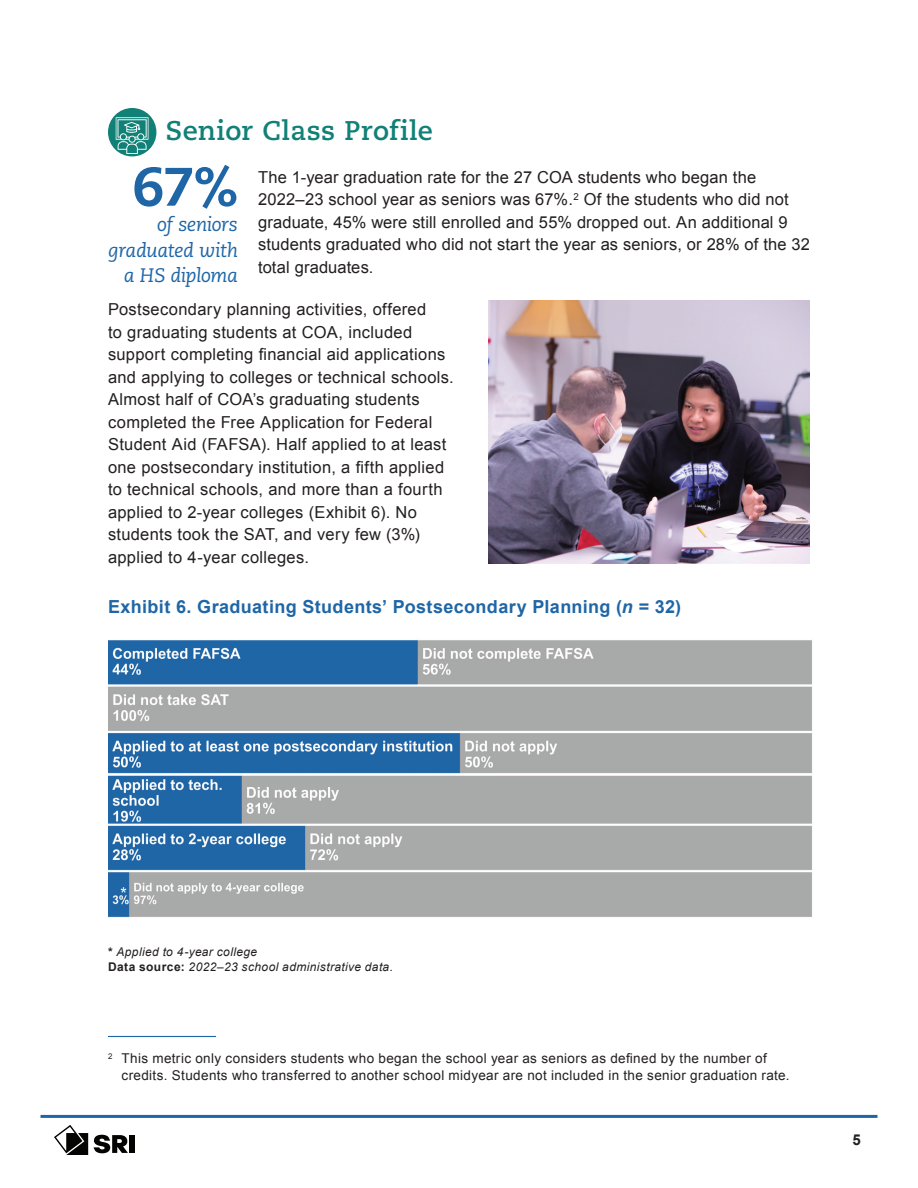
<style>
.page{position:relative;width:918px;height:1188px;background:#fff}
.page>*{position:absolute;margin:0;border:0;box-sizing:border-box;transform-origin:0 0}
.Pull_Out_Text__Not_Quote{font:800 54px "Caecilia LT Pro 85";color:#1f66a7}
.Heading_2_One_Line{font:700 27px "Caecilia LT Pro 75";letter-spacing:.015em;color:#118177}
.Pull_Out_Text__Not_Quote-2{font:italic 19.5px/25.5px "Caecilia LT Pro 56";letter-spacing:-.02em;color:#1f66a7;text-align:right}
.Heading_3{font:700 18px "Arial";letter-spacing:.02em;color:#1f66a7}
.Basic_body{font:16.5px/22.5px "Arial";letter-spacing:.015em;color:#231f20}
.t1{font:700 15px "Arial";color:#231f20}
.Footnotes{font:13.5px/16.5px "Arial";letter-spacing:.025em;color:#231f20}
.Note{font:italic 12px "Arial";letter-spacing:.03em;color:#231f20}
.s1{font-style:italic}
.s2{font-weight:700;font-style:normal}
</style>
<div class="page">
<div style="left:130px;top:1135px;width:5px;height:18px;background:#040503"></div>
<svg style="left:94px;top:1135px;width:34px;height:18px"></svg>
<svg style="left:54px;top:1125px;width:34px;height:30px"></svg>
<hr style="left:40px;top:1115px;width:838px;height:3px;background:#1f66a7">
<div style="left:108px;top:108px;width:48px;height:48px;background:#118177;border-radius:50%"></div>
<svg style="left:115px;top:117px;width:34px;height:37px"></svg>
<hr style="left:108px;top:1036px;width:108px;height:1px;background:#1f66a7">
<img style="left:489px;top:300px;width:321px;height:264px">
<img style="left:108px;top:640px;width:704px;height:278px">
<p class="Heading_2_One_Line" style="left:166px;top:112px;width:269px">Senior Class Profile</p>
<p class="Basic_body" style="left:258px;top:166px;width:553px">The 1-year graduation rate for the 27 COA students who began the 2022–23 school year as seniors was 67%.<sup>2</sup> Of the students who did not graduate, 45% were still enrolled and 55% dropped out. An additional 9 students graduated who did not start the year as seniors, or 28% of the 32 total graduates.</p>
<p class="Basic_body" style="left:108px;top:299px;width:347px">Postsecondary planning activities, offered<br>to graduating students at COA, included support completing financial aid applications and applying to colleges or technical schools.<br>Almost half of COA’s graduating students completed the Free Application for Federal Student Aid (FAFSA). Half applied to at least one postsecondary institution, a fifth applied to technical schools, and more than a fourth applied to 2-year colleges (Exhibit 6). No students took the SAT, and very few (3%) applied to 4-year colleges.</p>
<p class="Pull_Out_Text__Not_Quote" style="left:132px;top:149px;width:107px">67%</p>
<p class="Pull_Out_Text__Not_Quote-2" style="left:108px;top:212px;width:131px">of seniors graduated with a HS diploma</p>
<p class="Heading_3" style="left:108px;top:595px;width:575px">Exhibit 6. Graduating Students’ Postsecondary Planning (<span class="s1">n</span> = 32)</p>
<p class="Note" style="left:108px;top:944px;width:151px"><span class="s2">*</span> Applied to 4-year college</p>
<p class="Note" style="left:108px;top:959px;width:287px"><span class="s2">Data source:</span> 2022–23 school administrative data.</p>
<p class="Footnotes" style="left:122px;top:1051px;width:670px;text-indent:-14px"><sup>2</sup> This metric only considers students who began the school year as seniors as defined by the number of credits. Students who transferred to another school midyear are not included in the senior graduation rate.</p>
<p class="t1" style="left:852px;top:1130px;width:10px">5</p>
</div>
